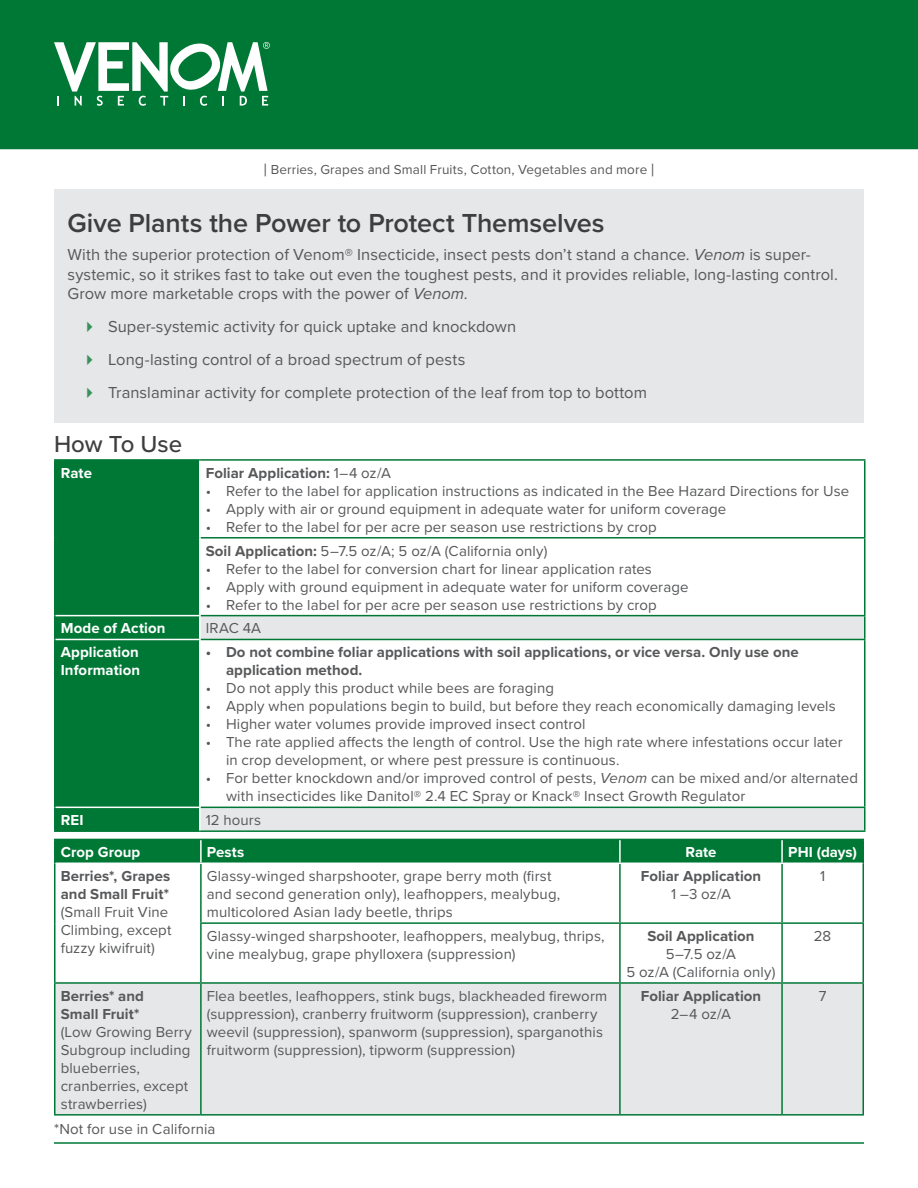
<style>
.page{position:relative;width:918px;height:1188px;background:#fff}
.page>*{position:absolute;margin:0;border:0;box-sizing:border-box;transform-origin:0 0}
.Heading_1{font:600 27px "Proxima Nova";letter-spacing:-.005em;color:#3e3e3f}
.Heading_2{font:500 24px "Proxima Nova";letter-spacing:-.005em;color:#3e3e3f}
.body{font:16.5px/19.5px "Proxima Nova";letter-spacing:.005em;color:#57585a}
.table_cell{font:15px/18px "Proxima Nova";letter-spacing:.005em;color:#57585a}
.table_cell-2{font:700 15px/18px "Proxima Nova";letter-spacing:.005em;color:#57585a}
.table_header{font:700 15px/18px "Proxima Nova";letter-spacing:.005em;color:#fff}
.crop{font:13.5px "Proxima Nova";letter-spacing:.01em;color:#57585a}
.s1{font-size:18px}
.s2{font-style:italic}
.s3{font-weight:400}
.s4{font-weight:700}
</style>
<div class="page">
<div style="left:0;top:0;width:918px;height:149px;background:#007835"></div>
<hr style="left:54px;top:1142px;width:810px;height:2px;background:#007835">
<svg style="left:54px;top:42px;width:216px;height:64px"></svg>
<div style="left:54px;top:189px;width:810px;height:233px;background:#e6e7e9"></div>
<div style="left:56px;top:461px;width:143px;height:369px;background:#007835"></div>
<svg style="left:201px;top:616px;width:663px;height:214px"></svg>
<hr style="left:200px;top:459px;width:665px;height:2px;background:#007835">
<hr style="left:864px;top:461px;width:2px;height:76px;background:#007835">
<hr style="left:201px;top:537px;width:664px;height:2px;background:#007835">
<hr style="left:864px;top:539px;width:2px;height:76px;background:#007835">
<hr style="left:201px;top:615px;width:664px;height:1px;background:#007835">
<hr style="left:864px;top:616px;width:2px;height:23px;background:#007835">
<hr style="left:201px;top:639px;width:664px;height:1px;background:#007835">
<hr style="left:864px;top:640px;width:2px;height:167px;background:#007835">
<hr style="left:201px;top:807px;width:664px;height:1px;background:#007835">
<hr style="left:864px;top:808px;width:2px;height:22px;background:#007835">
<hr style="left:200px;top:830px;width:665px;height:2px;background:#007835">
<hr style="left:54px;top:459px;width:146px;height:2px;background:#007835">
<hr style="left:54px;top:461px;width:2px;height:77px;background:#007835">
<hr style="left:54px;top:538px;width:2px;height:78px;background:#007835">
<hr style="left:54px;top:616px;width:2px;height:23px;background:#007835">
<hr style="left:54px;top:639px;width:2px;height:168px;background:#007835">
<hr style="left:54px;top:807px;width:2px;height:23px;background:#007835">
<hr style="left:54px;top:830px;width:146px;height:2px;background:#007835">
<hr style="left:56px;top:615px;width:145px;height:1px;background:#fff">
<hr style="left:56px;top:639px;width:145px;height:1px;background:#fff">
<hr style="left:56px;top:807px;width:145px;height:1px;background:#fff">
<div style="left:56px;top:840px;width:806px;height:23px;background:#007835"></div>
<div style="left:56px;top:984px;width:806px;height:130px;background:#e6e7e9"></div>
<hr style="left:54px;top:863px;width:2px;height:60px;background:#007835">
<hr style="left:200px;top:864px;width:2px;height:58px;background:#007835">
<hr style="left:619px;top:864px;width:2px;height:58px;background:#007835">
<hr style="left:781px;top:864px;width:2px;height:58px;background:#007835">
<hr style="left:862px;top:863px;width:2px;height:59px;background:#007835">
<hr style="left:54px;top:923px;width:2px;height:59px;background:#007835">
<hr style="left:200px;top:922px;width:420px;height:2px;background:#007835">
<hr style="left:200px;top:924px;width:2px;height:58px;background:#007835">
<hr style="left:620px;top:922px;width:162px;height:2px;background:#007835">
<hr style="left:619px;top:924px;width:2px;height:58px;background:#007835">
<hr style="left:782px;top:922px;width:82px;height:2px;background:#007835">
<hr style="left:781px;top:924px;width:2px;height:58px;background:#007835">
<hr style="left:862px;top:924px;width:2px;height:58px;background:#007835">
<hr style="left:54px;top:982px;width:147px;height:2px;background:#007835">
<hr style="left:54px;top:984px;width:2px;height:130px;background:#007835">
<hr style="left:201px;top:982px;width:419px;height:2px;background:#007835">
<hr style="left:200px;top:984px;width:2px;height:130px;background:#007835">
<hr style="left:620px;top:982px;width:162px;height:2px;background:#007835">
<hr style="left:619px;top:984px;width:2px;height:130px;background:#007835">
<hr style="left:782px;top:982px;width:82px;height:2px;background:#007835">
<hr style="left:781px;top:984px;width:2px;height:130px;background:#007835">
<hr style="left:862px;top:984px;width:2px;height:130px;background:#007835">
<hr style="left:54px;top:1114px;width:147px;height:2px;background:#007835">
<hr style="left:201px;top:1114px;width:419px;height:2px;background:#007835">
<hr style="left:620px;top:1114px;width:162px;height:2px;background:#007835">
<hr style="left:782px;top:1114px;width:82px;height:2px;background:#007835">
<hr style="left:54px;top:839px;width:147px;height:1px;background:#007835">
<hr style="left:54px;top:840px;width:2px;height:23px;background:#007835">
<hr style="left:201px;top:839px;width:419px;height:1px;background:#007835">
<hr style="left:620px;top:839px;width:162px;height:1px;background:#007835">
<hr style="left:782px;top:839px;width:82px;height:1px;background:#007835">
<hr style="left:862px;top:840px;width:2px;height:23px;background:#007835">
<hr style="left:200px;top:840px;width:2px;height:23px;background:#fff">
<hr style="left:619px;top:840px;width:2px;height:23px;background:#fff">
<hr style="left:781px;top:840px;width:2px;height:23px;background:#fff">
<p class="crop" style="left:263px;top:160px;width:393px"><span class="s1">|</span> Berries, Grapes and Small Fruits, Cotton, Vegetables and more <span class="s1">|</span></p>
<p class="Heading_1" style="left:68px;top:203px;width:539px">Give Plants the Power to Protect Themselves</p>
<p class="body" style="left:68px;top:244px;width:772px">With the superior protection of Venom® Insecticide, insect pests don’t stand a chance. <span class="s2">Venom</span> is super&shy;systemic, so it strikes fast to take out even the toughest pests, and it provides reliable, long-lasting control.<br>Grow more marketable crops with the power of <span class="s2">Venom</span>.</p>
<p class="body" style="left:108px;top:316px;width:410px">Super-systemic activity for quick uptake and knockdown</p>
<p class="body" style="left:108px;top:349px;width:359px">Long-lasting control of a broad spectrum of pests</p>
<p class="body" style="left:108px;top:382px;width:541px">Translaminar activity for complete protection of the leaf from top to bottom</p>
<p class="Heading_2" style="left:54px;top:427px;width:130px">How To Use</p>
<p class="table_header" style="left:61px;top:463px;width:33px">Rate</p>
<p class="table_cell-2" style="left:206px;top:463px;width:187px">Foliar Application: <span class="s3">1–4 oz/A</span></p>
<p class="table_cell" style="left:206px;top:481px;width:645px">• Refer to the label for application instructions as indicated in the Bee Hazard Directions for Use</p>
<p class="table_cell" style="left:206px;top:499px;width:522px">• Apply with air or ground equipment in adequate water for uniform coverage</p>
<p class="table_cell" style="left:206px;top:517px;width:452px">• Refer to the label for per acre per season use restrictions by crop</p>
<p class="table_cell" style="left:206px;top:541px;width:343px"><span class="s4">Soil Application:</span> 5–7.5 oz/A; 5 oz/A (California only)</p>
<p class="table_cell" style="left:206px;top:559px;width:448px">• Refer to the label for conversion chart for linear application rates</p>
<p class="table_cell" style="left:206px;top:577px;width:484px">• Apply with ground equipment in adequate water for uniform coverage</p>
<p class="table_cell" style="left:206px;top:595px;width:452px">• Refer to the label for per acre per season use restrictions by crop</p>
<p class="table_header" style="left:61px;top:619px;width:106px">Mode of Action</p>
<p class="table_cell" style="left:206px;top:619px;width:57px">IRAC 4A</p>
<p class="table_header" style="left:61px;top:643px;width:81px">Application<br>Information</p>
<p class="table_cell-2" style="left:226px;top:643px;width:574px;text-indent:-20px">• Do not combine foliar applications with soil applications, or vice versa. Only use one application method.</p>
<p class="table_cell" style="left:206px;top:679px;width:350px">• Do not apply this product while bees are foraging</p>
<p class="table_cell" style="left:206px;top:697px;width:632px">• Apply when populations begin to build, but before they reach economically damaging levels</p>
<p class="table_cell" style="left:206px;top:715px;width:381px">• Higher water volumes provide improved insect control</p>
<p class="table_cell" style="left:226px;top:733px;width:618px;text-indent:-20px">• The rate applied affects the length of control. Use the high rate where infestations occur later in crop development, or where pest pressure is continuous.</p>
<p class="table_cell" style="left:226px;top:769px;width:634px;text-indent:-20px">• For better knockdown and/or improved control of pests, <span class="s2">Venom</span> can be mixed and/or alternated with insecticides like Danitol® 2.4 EC Spray or Knack® Insect Growth Regulator</p>
<p class="table_header" style="left:61px;top:811px;width:24px">REI</p>
<p class="table_cell" style="left:206px;top:811px;width:57px">12 hours</p>
<p class="table_header" style="left:61px;top:843px;width:81px">Crop Group</p>
<p class="table_header" style="left:207px;top:843px;width:39px">Pests</p>
<p class="table_header" style="left:685px;top:843px;width:33px">Rate</p>
<p class="table_header" style="left:788px;top:843px;width:70px">PHI (days)</p>
<p class="table_cell-2" style="left:61px;top:867px;width:111px">Berries*, Grapes and Small Fruit*</p>
<p class="table_cell" style="left:61px;top:902px;width:112px">(Small Fruit Vine<br>Climbing, except fuzzy kiwifruit)</p>
<p class="table_cell" style="left:207px;top:866px;width:355px">Glassy-winged sharpshooter, grape berry moth (first and second generation only), leafhoppers, mealybug, multicolored Asian lady beetle, thrips</p>
<p class="table_cell-2" style="left:641px;top:867px;width:122px">Foliar Application</p>
<p class="table_cell" style="left:820px;top:866px;width:7px">1</p>
<p class="table_cell" style="left:671px;top:884px;width:61px">1 –3 oz/A</p>
<p class="table_cell" style="left:207px;top:926px;width:399px">Glassy-winged sharpshooter, leafhoppers, mealybug, thrips, vine mealybug, grape phylloxera (suppression)</p>
<p class="table_cell-2" style="left:647px;top:927px;width:109px">Soil Application</p>
<p class="table_cell" style="left:814px;top:926px;width:19px">28</p>
<p class="table_cell" style="left:666px;top:944px;width:72px">5–7.5 oz/A</p>
<p class="table_cell" style="left:627px;top:962px;width:150px">5 oz/A (California only)</p>
<p class="table_cell-2" style="left:61px;top:986px;width:85px">Berries* and<br>Small Fruit*</p>
<p class="table_cell" style="left:61px;top:1022px;width:133px">(Low Growing Berry<br>Subgroup including blueberries, cranberries, except strawberries)</p>
<p class="table_cell" style="left:207px;top:986px;width:402px">Flea beetles, leafhoppers, stink bugs, blackheaded fireworm (suppression), cranberry fruitworm (suppression), cranberry weevil (suppression), spanworm (suppression), sparganothis fruitworm (suppression), tipworm (suppression)</p>
<p class="table_cell-2" style="left:641px;top:986px;width:122px">Foliar Application</p>
<p class="table_cell" style="left:671px;top:1004px;width:62px">2–4 oz/A</p>
<p class="table_cell" style="left:54px;top:1119px;width:163px">*Not for use in California</p>
<p class="table_cell" style="left:819px;top:986px;width:9px">7</p>
</div>
